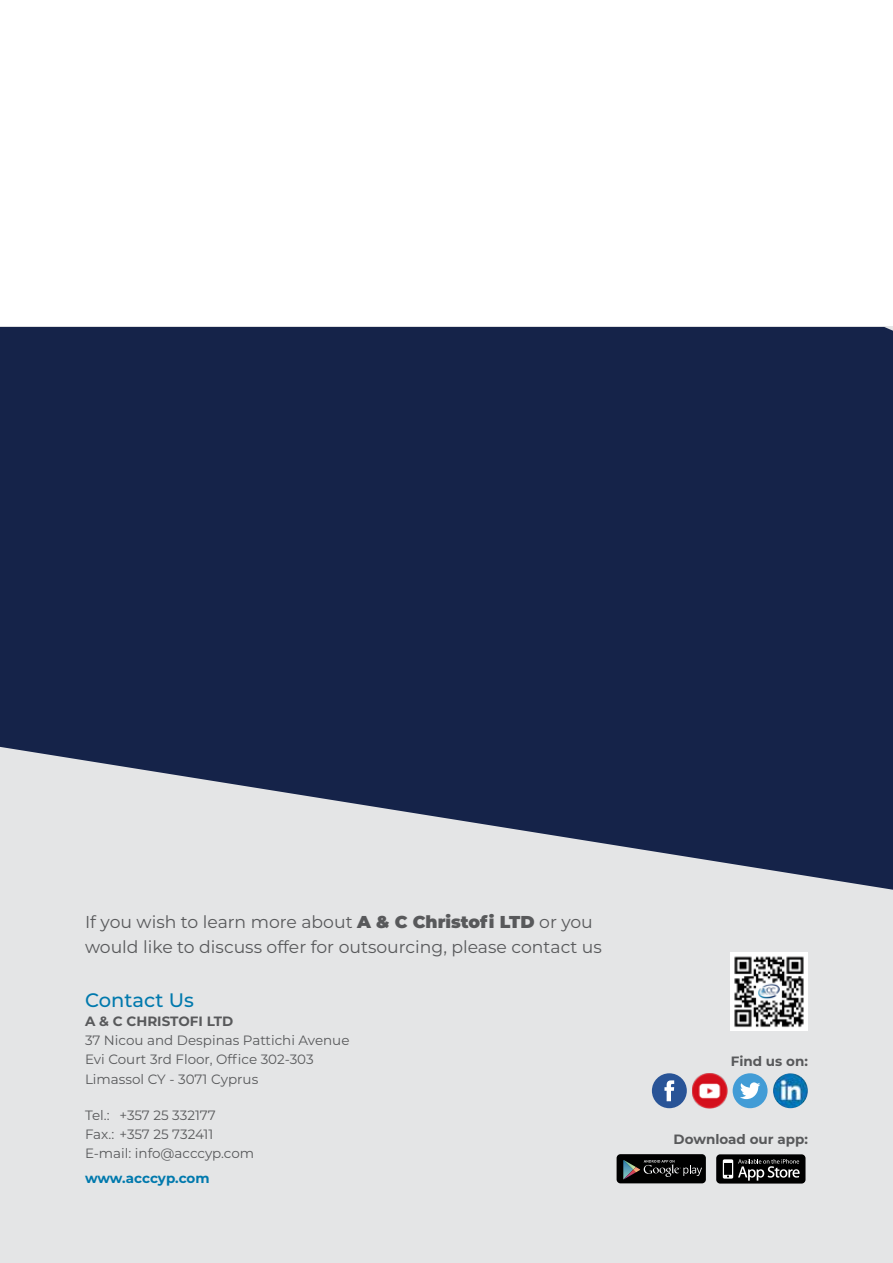
<style>
.page{position:relative;width:893px;height:1263px;background:#fff}
.page>*{position:absolute;margin:0;border:0;box-sizing:border-box;transform-origin:0 0}
.t1{font:500 19.5px "Montserrat";color:#0079ad}
.t2{font:17.25px/24.9px "Montserrat";color:#58595b}
.t3{font:13.5px/19.2px "Montserrat";color:#58595b}
.t4{font:700 13.5px "Montserrat";color:#58595b}
.t5{font:700 13.5px "Montserrat";letter-spacing:-.005em;color:#0079ad}
.s1{font-weight:900}
</style>
<div class="page">
<div style="left:0;top:327px;width:893px;height:936px;background:#e4e5e6"></div>
<svg style="left:0;top:327px;width:893px;height:563px;background:#2f3b5d"></svg>
<img style="left:692px;top:1073px;width:35px;height:35px">
<div style="left:652px;top:1073px;width:35px;height:35px;background:#295497;border-radius:50%"></div>
<svg style="left:664px;top:1080px;width:10px;height:21px"></svg>
<div style="left:733px;top:1073px;width:35px;height:35px;background:#429cd6;border-radius:50%"></div>
<svg style="left:740px;top:1082px;width:20px;height:17px"></svg>
<img style="left:773px;top:1073px;width:35px;height:35px;border-radius:17px">
<div style="left:617px;top:1154px;width:89px;height:29px;background:#000;border-radius:4px"></div>
<svg style="left:623px;top:1160px;width:79px;height:19px"></svg>
<div style="left:716px;top:1154px;width:89px;height:29px;background:#000;border-radius:4px"></div>
<svg style="left:723px;top:1159px;width:77px;height:21px"></svg>
<img style="left:731px;top:953px;width:77px;height:77px">
<p class="t2" style="left:85px;top:909px;width:518px">If you wish to learn more about <span class="s1">A &amp; C Christofi LTD</span> or you would like to discuss offer for outsourcing, please contact us</p>
<h1 class="t1" style="left:85px;top:986px;width:110px">Contact Us</h1>
<p class="t4" style="left:85px;top:1011px;width:150px">A &amp; C CHRISTOFI LTD</p>
<p class="t3" style="left:85px;top:1030px;width:266px">37 Nicou and Despinas Pattichi Avenue<br>Evi Court 3rd Floor, Office 302-303<br>Limassol CY - 3071 Cyprus</p>
<p class="t3" style="left:85px;top:1105px;width:171px">Tel.: +357 25 332177<br>Fax.: +357 25 732411<br>E-mail: info@acccyp.com</p>
<p class="t5" style="left:85px;top:1169px;width:126px">www.acccyp.com</p>
<p class="t4" style="left:731px;top:1051px;width:79px">Find us on:</p>
<p class="t4" style="left:673px;top:1130px;width:136px">Download our app:</p>
</div>
